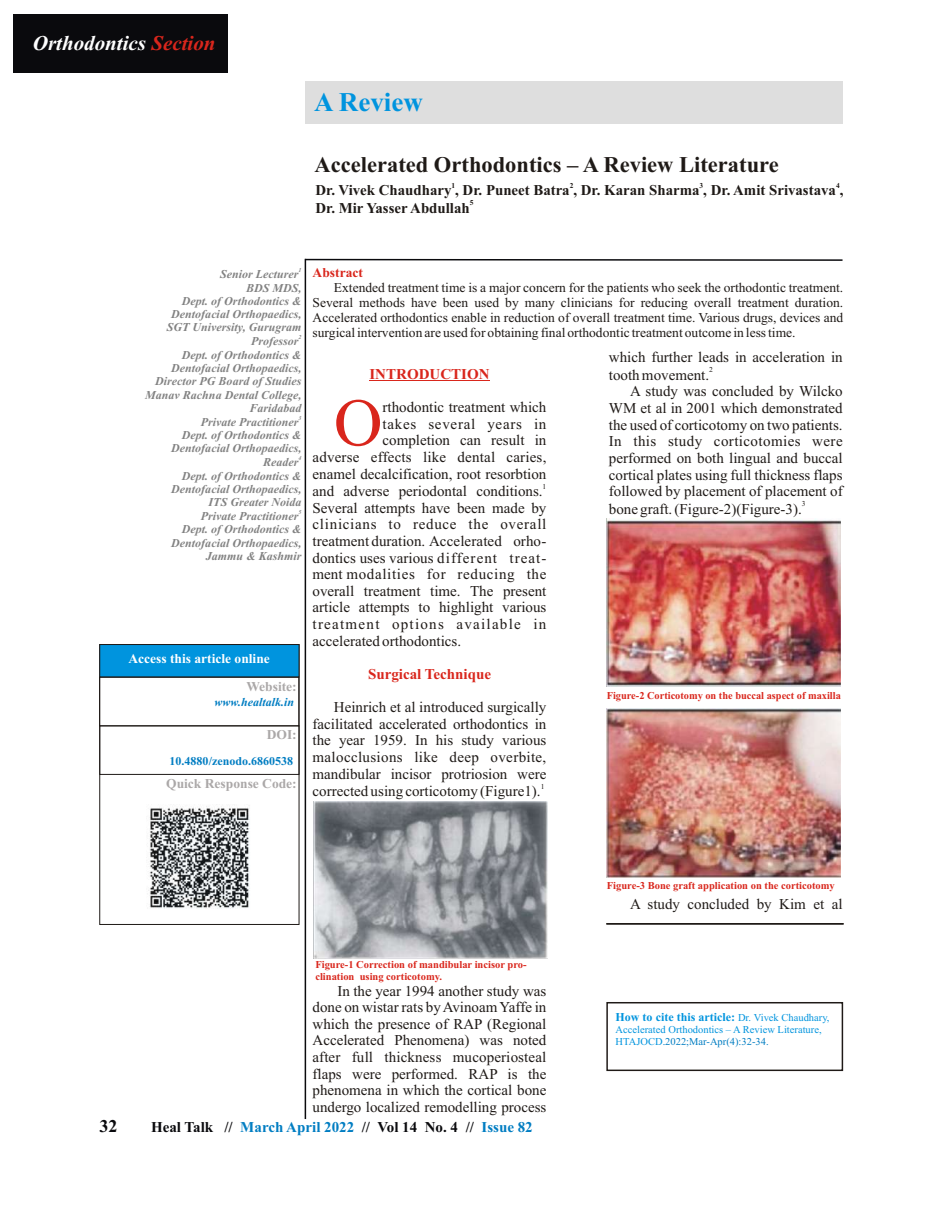
<style>
.page{position:relative;width:942px;height:1218px;background:#fff}
.page>*{position:absolute;margin:0;border:0;box-sizing:border-box;transform-origin:0 0}
.t1{font:67.35px "Times New Roman";color:#d9261c}
.t2{font:700 27px "Times New Roman";color:#0094de}
.t3{font:700 22.5px "Times New Roman";color:#1f1a17}
.t4{font:italic 700 21px "Times New Roman";color:#fff}
.t5{font:700 18px "Times New Roman";color:#0a0a0d}
.t6{font:15px/16.6px "Times New Roman";color:#1f1a17;text-align:justify}
.t7{font:700 15px "Times New Roman";color:#1f1a17}
.t8{font:700 15px "Times New Roman";color:#0a0a0d}
.t9{font:700 15px "Times New Roman";color:#d9261c}
.t10{font:15px "Times New Roman";letter-spacing:.025em;color:#1f1a17}
.t11{font:15px "Times New Roman";letter-spacing:.05em;color:#1f1a17}
.t12{font:13.5px/15px "Times New Roman";color:#1f1a17;text-align:justify}
.t13{font:700 13.5px "Times New Roman";color:#aba8a8}
.t14{font:700 13.5px "Times New Roman";color:#fff}
.t15{font:700 13.5px "Times New Roman";color:#d9261c}
.t16{font:italic 700 12px/13.4px "Times New Roman";color:#828282;text-align:right}
.t17{font:700 12px "Times New Roman";color:#0094de}
.t18{font:700 12px "Times New Roman";color:#007dc2}
.t19{font:italic 700 12px "Times New Roman";color:#007dc2}
.t20{font:700 10.5px/11.7px "Times New Roman";color:#d9261c}
.t21{font:10.5px/11.7px "Times New Roman";color:#0094de}
.t22{font:700 7.5px "Times New Roman";color:#1f1a17}
.t23{font:7.5px "Times New Roman";color:#1f1a17}
.t24{font:italic 700 6px "Times New Roman";color:#828282}
.s1{color:#d9261c}
.s2{font-weight:400;font-size:10.5px}
.s3{color:#007dc2}
</style>
<div class="page">
<hr style="left:304px;top:259px;width:2px;height:860px;background:#0a0a0d">
<div style="left:305px;top:81px;width:537px;height:43px;background:#dedede"></div>
<svg style="left:306px;top:259px;width:536px;height:2px"></svg>
<div style="left:99px;top:644px;width:200px;height:33px;background:#0094de;border:1px solid #1f1a17"></div>
<div style="left:99px;top:677px;width:200px;height:49px;border:1px solid #1f1a17"></div>
<div style="left:99px;top:725px;width:200px;height:49px;border:1px solid #1f1a17"></div>
<hr style="left:606px;top:923px;width:237px;height:1px;background:#1f1a17">
<hr style="left:369px;top:380px;width:120px;height:1px;background:#d9261c">
<img style="left:313px;top:801px;width:234px;height:157px">
<img style="left:606px;top:518px;width:234px;height:168px">
<img style="left:606px;top:708px;width:234px;height:169px">
<img style="left:148px;top:805px;width:102px;height:104px">
<div style="left:606px;top:1002px;width:236px;height:69px;border:1px solid #1f1a17"></div>
<div style="left:14px;top:14px;width:214px;height:58px;background:#0a0a0d"></div>
<h3 class="t4" style="left:33px;top:35px;width:184px">Orthodontics <span class="s1">Section</span></h3>
<h2 class="t2" style="left:314px;top:92px;width:110px">A Review</h2>
<h3 class="t3" style="left:314px;top:156px;width:465px">Accelerated Orthodontics – A Review Literature</h3>
<p class="t22" style="left:451px;top:182px;width:5px">1</p>
<p class="t22" style="left:569px;top:182px;width:5px">2</p>
<p class="t22" style="left:699px;top:182px;width:5px">3</p>
<p class="t22" style="left:835px;top:182px;width:5px">4</p>
<p class="t7" style="left:315px;top:185px;width:529px">Dr. Vivek Chaudhary , Dr. Puneet Batra , Dr. Karan Sharma , Dr. Amit Srivastava ,</p>
<p class="t22" style="left:469px;top:200px;width:5px">5</p>
<p class="t7" style="left:315px;top:202px;width:156px">Dr. Mir Yasser Abdullah</p>
<p class="t24" style="left:298px;top:268px;width:4px">1</p>
<p class="t16" style="left:167px;top:269px;width:136px">Senior Lecturer<br>BDS MDS,<br>Dept. of Orthodontics &amp;<br>Dentofacial Orthopaedics,<br>SGT University, Gurugram</p>
<p class="t24" style="left:298px;top:335px;width:4px">2</p>
<p class="t16" style="left:145px;top:336px;width:158px">Professor<br>Dept. of Orthodontics &amp;<br>Dentofacial Orthopaedics,<br>Director PG Board of Studies<br>Manav Rachna Dental College,<br>Faridabad</p>
<p class="t24" style="left:298px;top:416px;width:4px">3</p>
<p class="t16" style="left:171px;top:416px;width:131px">Private Practitioner<br>Dept. of Orthodontics &amp;<br>Dentofacial Orthopaedics,</p>
<p class="t24" style="left:298px;top:456px;width:4px">4</p>
<p class="t16" style="left:171px;top:457px;width:131px">Reader<br>Dept. of Orthodontics &amp;<br>Dentofacial Orthopaedics,<br>ITS Greater Noida</p>
<p class="t24" style="left:298px;top:510px;width:4px">5</p>
<p class="t16" style="left:171px;top:510px;width:131px">Private Practitioner<br>Dept. of Orthodontics &amp;<br>Dentofacial Orthopaedics,<br>Jammu &amp; Kashmir</p>
<p class="t14" style="left:128px;top:654px;width:143px">Access this article online</p>
<p class="t13" style="left:246px;top:682px;width:52px">Website:</p>
<p class="t13" style="left:267px;top:729px;width:31px">DOI:</p>
<p class="t13" style="left:166px;top:778px;width:132px">Quick Response Code:</p>
<p class="t19" style="left:214px;top:698px;width:81px">www.healtalk.in</p>
<p class="t18" style="left:169px;top:756px;width:125px">10.4880/zenodo.6860538</p>
<p class="t15" style="left:312px;top:268px;width:52px">Abstract</p>
<p class="t12" style="left:312px;top:282px;width:532px;text-indent:21px">Extended treatment time is a major concern for the patients who seek the orthodontic treatment.<br>Several methods have been used by many clinicians for reducing overall treatment duration.<br>Accelerated orthodontics enable in reduction of overall treatment time. Various drugs, devices and surgical intervention are used for obtaining final orthodontic treatment outcome in less time.</p>
<p class="t9" style="left:369px;top:369px;width:121px">INTRODUCTION</p>
<h1 class="t1" style="left:334px;top:398px;width:50px">O</h1>
<p class="t6" style="left:608px;top:350px;width:235px">which further leads in acceleration in</p>
<p class="t23" style="left:709px;top:367px;width:5px">2</p>
<p class="t6" style="left:630px;top:368px;width:214px;text-indent:-21px">tooth movement.<br>A study was concluded by Wilcko</p>
<p class="t6" style="left:382px;top:400px;width:165px">rthodontic treatment which</p>
<p class="t6" style="left:608px;top:401px;width:235px">WM et al in 2001 which demonstrated</p>
<p class="t11" style="left:382px;top:418px;width:165px">takes several years in</p>
<p class="t6" style="left:608px;top:418px;width:235px">the used of corticotomy on two patients.</p>
<p class="t6" style="left:382px;top:433px;width:165px">completion can result in</p>
<p class="t10" style="left:608px;top:436px;width:235px">In this study corticotomies were</p>
<p class="t6" style="left:312px;top:450px;width:235px">adverse effects like dental caries,</p>
<p class="t6" style="left:608px;top:451px;width:235px">performed on both lingual and buccal</p>
<p class="t6" style="left:312px;top:467px;width:235px">enamel decalcification, root resorbtion</p>
<p class="t6" style="left:608px;top:467px;width:235px">cortical plates using full thickness flaps</p>
<p class="t23" style="left:542px;top:483px;width:5px">1</p>
<p class="t6" style="left:312px;top:484px;width:231px">and adverse periodontal conditions.</p>
<p class="t6" style="left:608px;top:484px;width:235px">followed by placement of placement of</p>
<p class="t23" style="left:801px;top:501px;width:5px">3</p>
<p class="t6" style="left:312px;top:501px;width:235px">Several attempts have been made by</p>
<p class="t6" style="left:608px;top:501px;width:194px">bone graft. (Figure-2)(Figure-3).</p>
<p class="t6" style="left:312px;top:517px;width:235px">clinicians to reduce the overall treatment duration. Accelerated orho&shy;dontics uses various different treat&shy;ment modalities for reducing the overall treatment time. The present article attempts to highlight various treatment options available in accelerated orthodontics.</p>
<p class="t9" style="left:368px;top:669px;width:124px">Surgical Technique</p>
<p class="t6" style="left:312px;top:700px;width:235px;text-indent:21px">Heinrich et al introduced surgically facilitated accelerated orthodontics in the year 1959. In his study various malocclusions like deep overbite, mandibular incisor protriosion were</p>
<p class="t23" style="left:540px;top:783px;width:5px">1</p>
<p class="t6" style="left:312px;top:784px;width:229px">corrected using corticotomy (Figure1).</p>
<p class="t20" style="left:606px;top:691px;width:235px">Figure-2 Corticotomy on the buccal aspect of maxilla</p>
<p class="t20" style="left:315px;top:960px;width:213px">Figure-1 Correction of mandibular incisor pro&shy;clination using corticotomy.</p>
<p class="t6" style="left:312px;top:983px;width:235px;text-indent:25px">In the year 1994 another study was done on wistar rats by Avinoam Yaffe in which the presence of RAP (Regional Accelerated Phenomena) was noted after full thickness mucoperiosteal flaps were performed. RAP is the phenomena in which the cortical bone undergo localized remodelling process</p>
<p class="t20" style="left:606px;top:881px;width:229px">Figure-3 Bone graft application on the corticotomy</p>
<p class="t6" style="left:630px;top:897px;width:214px">A study concluded by Kim et al</p>
<p class="t17" style="left:615px;top:1013px;width:215px">How to cite this article: <span class="s2">Dr. Vivek Chaudhary,</span></p>
<p class="t21" style="left:615px;top:1025px;width:207px">Accelerated Orthodontics – A Review Literature,<br>HTAJOCD<span class="s3">.2022;Mar-Apr(4):32-34.</span></p>
<p class="t5" style="left:99px;top:1119px;width:19px">32</p>
<p class="t8" style="left:151px;top:1122px;width:383px">Heal Talk // <span class="s3">March April 2022</span> // Vol 14 No. 4 // <span class="s3">Issue 82</span></p>
</div>
